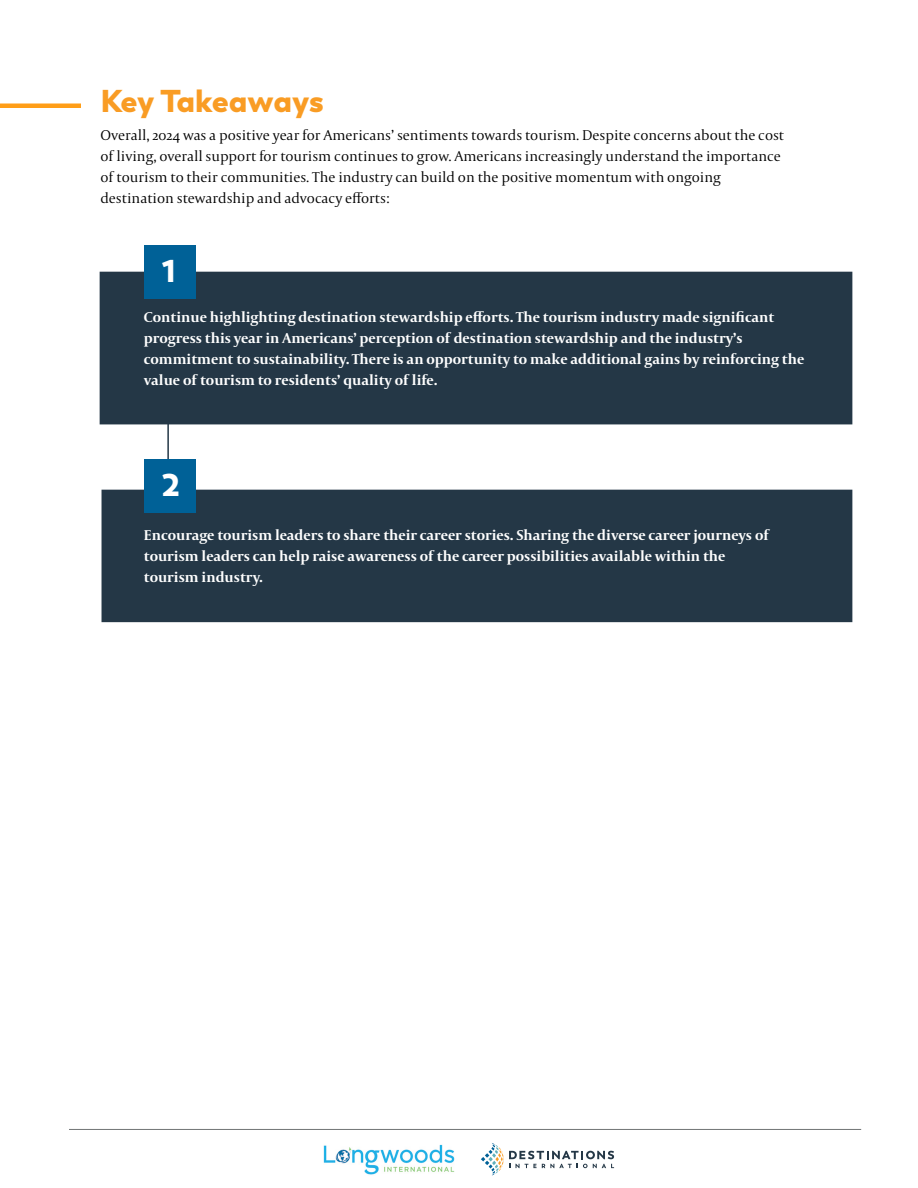
<style>
.page{position:relative;width:918px;height:1188px;background:#fff}
.page>*{position:absolute;margin:0;border:0;box-sizing:border-box;transform-origin:0 0}
.t1{font:900 31.5px "Trenda";letter-spacing:-.015em;color:#f99c24}
.t2{font:900 31.5px "Trenda";color:#fff}
.t3{font:700 15px/21px "Capitolium 2";color:#fff}
.t4{font:300 15px/21px "Capitolium 2";color:#000}
</style>
<div class="page">
<hr style="left:69px;top:1129px;width:792px;height:1px;background:#707374">
<img style="left:323px;top:1144px;width:132px;height:31px">
<svg style="left:481px;top:1143px;width:133px;height:33px"></svg>
<hr style="left:167px;top:391px;width:2px;height:100px;background:#243746">
<div style="left:100px;top:272px;width:752px;height:152px;background:#243746"></div>
<div style="left:102px;top:490px;width:750px;height:132px;background:#243746"></div>
<div style="left:144px;top:245px;width:52px;height:53px;background:#006197"></div>
<div style="left:144px;top:459px;width:52px;height:53px;background:#006197"></div>
<hr style="left:0;top:104px;width:81px;height:4px;background:#ff9e18">
<h1 class="t1" style="left:100px;top:81px;width:225px">Key Takeaways</h1>
<p class="t4" style="left:100px;top:124px;width:685px">Overall, 2024 was a positive year for Americans’ sentiments towards tourism. Despite concerns about the cost of living, overall support for tourism continues to grow. Americans increasingly understand the importance of tourism to their communities. The industry can build on the positive momentum with ongoing destination stewardship and advocacy efforts:</p>
<h1 class="t2" style="left:162px;top:251px;width:15px">1</h1>
<p class="t3" style="left:144px;top:307px;width:662px">Continue highlighting destination stewardship efforts. The tourism industry made significant progress this year in Americans’ perception of destination stewardship and the industry’s commitment to sustainability. There is an opportunity to make additional gains by reinforcing the value of tourism to residents’ quality of life.</p>
<h1 class="t2" style="left:162px;top:465px;width:20px">2</h1>
<p class="t3" style="left:144px;top:525px;width:626px">Encourage tourism leaders to share their career stories. Sharing the diverse career journeys of tourism leaders can help raise awareness of the career possibilities available within the tourism industry.</p>
</div>
